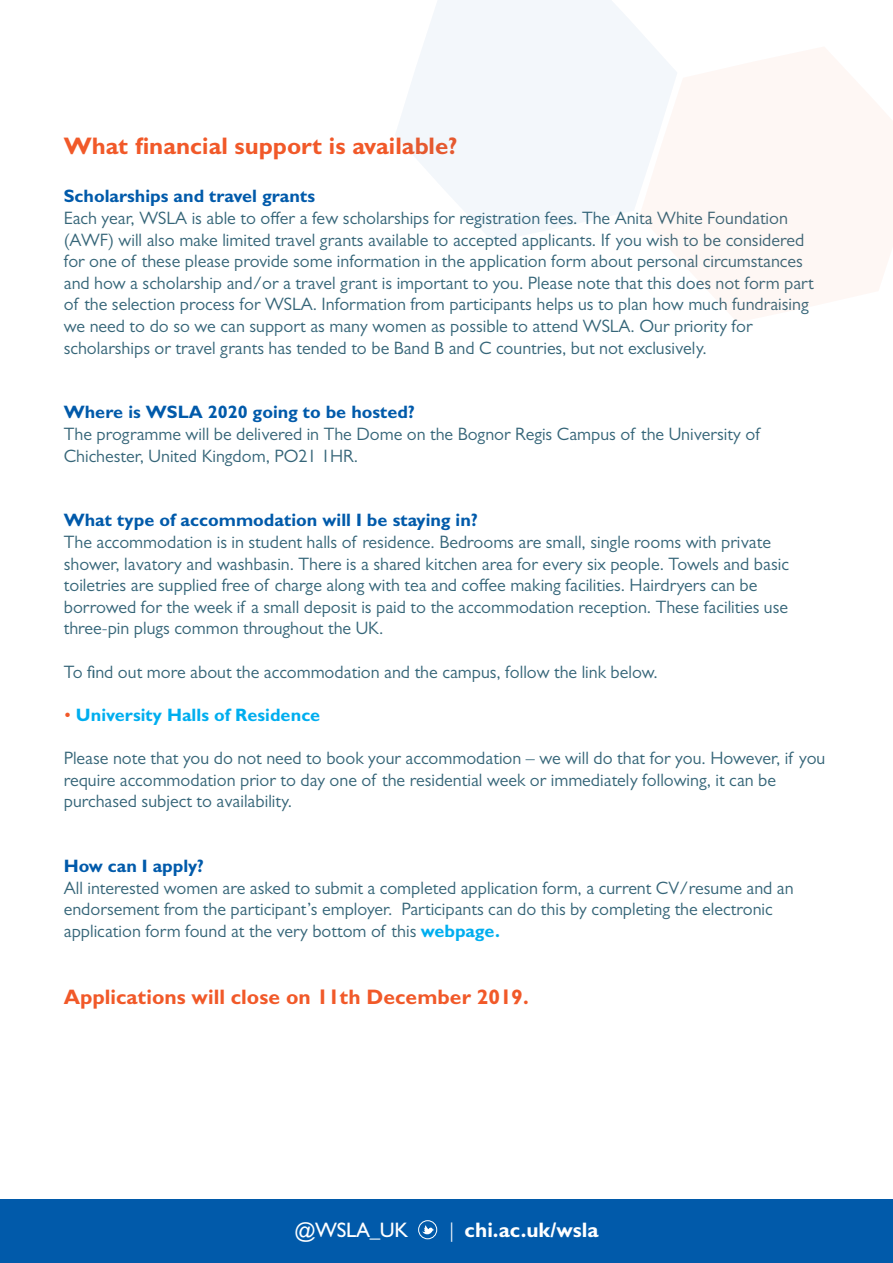
<style>
.page{position:relative;width:893px;height:1263px;background:#fff}
.page>*{position:absolute;margin:0;border:0;box-sizing:border-box;transform-origin:0 0}
.t1{font:700 24px "Gill Sans MT Std";color:#f15929}
.t2{font:700 21px "Gill Sans MT Std";color:#f15929}
.t3{font:700 21px "Gill Sans MT Std";color:#fff}
.t4{font:500 21px "Gill Sans MT Std";letter-spacing:-.015em;color:#fff}
.t5{font:18px/21.6px "Gill Sans MT Std";color:#356578}
.t6{font:700 18px "Gill Sans MT Std";color:#015aaa}
.t7{font:700 18px "Gill Sans MT Std";color:#00aeef}
.s1{font-weight:400;color:#f15929}
.s2{font-weight:700;color:#00aeef}
.s3{font-weight:300}
</style>
<div class="page">
<div style="left:0;top:1199px;width:893px;height:64px;background:#015aaa"></div>
<div style="left:418px;top:1220px;width:19px;height:19px;border:1px solid #fff;border-radius:50%"></div>
<svg style="left:422px;top:1225px;width:12px;height:10px"></svg>
<svg style="left:396px;top:0;width:256px;height:241px;fill:#f3f7fb"></svg>
<svg style="left:639px;top:46px;width:254px;height:276px;fill:#fef7f4"></svg>
<p class="t1" style="left:64px;top:138px;width:395px">What financial support is available?</p>
<p class="t6" style="left:64px;top:190px;width:253px">Scholarships and travel grants</p>
<p class="t5" style="left:64px;top:209px;width:751px">Each year, WSLA is able to offer a few scholarships for registration fees. The Anita White Foundation (AWF) will also make limited travel grants available to accepted applicants. If you wish to be considered for one of these please provide some information in the application form about personal circumstances and how a scholarship and/or a travel grant is important to you. Please note that this does not form part of the selection process for WSLA. Information from participants helps us to plan how much fundraising we need to do so we can support as many women as possible to attend WSLA. Our priority for scholarships or travel grants has tended to be Band B and C countries, but not exclusively.</p>
<p class="t6" style="left:64px;top:406px;width:352px">Where is WSLA 2020 going to be hosted?</p>
<p class="t5" style="left:64px;top:425px;width:697px">The programme will be delivered in The Dome on the Bognor Regis Campus of the University of<br>Chichester, United Kingdom, PO21 1HR.</p>
<p class="t6" style="left:64px;top:514px;width:415px">What type of accommodation will I be staying in?</p>
<p class="t5" style="left:64px;top:533px;width:727px">The accommodation is in student halls of residence. Bedrooms are small, single rooms with private shower, lavatory and washbasin. There is a shared kitchen area for every six people. Towels and basic toiletries are supplied free of charge along with tea and coffee making facilities. Hairdryers can be borrowed for the week if a small deposit is paid to the accommodation reception. These facilities use three-pin plugs common throughout the UK.</p>
<p class="t5" style="left:64px;top:663px;width:596px">To find out more about the accommodation and the campus, follow the link below.</p>
<p class="t7" style="left:64px;top:708px;width:258px"><span class="s1">•</span> University Halls of Residence</p>
<p class="t5" style="left:64px;top:749px;width:763px">Please note that you do not need to book your accommodation – we will do that for you. However, if you require accommodation prior to day one of the residential week or immediately following, it can be purchased subject to availability.</p>
<p class="t6" style="left:64px;top:860px;width:142px">How can I apply?</p>
<p class="t5" style="left:64px;top:879px;width:731px">All interested women are asked to submit a completed application form, a current CV/resume and an endorsement from the participant’s employer. Participants can do this by completing the electronic application form found at the very bottom of this <span class="s2">webpage.</span></p>
<p class="t2" style="left:64px;top:989px;width:467px">Applications will close on 11th December 2019.</p>
<p class="t4" style="left:294px;top:1217px;width:115px">@WSLA_UK</p>
<p class="t3" style="left:449px;top:1222px;width:151px"><span class="s3">|</span> chi.ac.uk/wsla</p>
</div>
